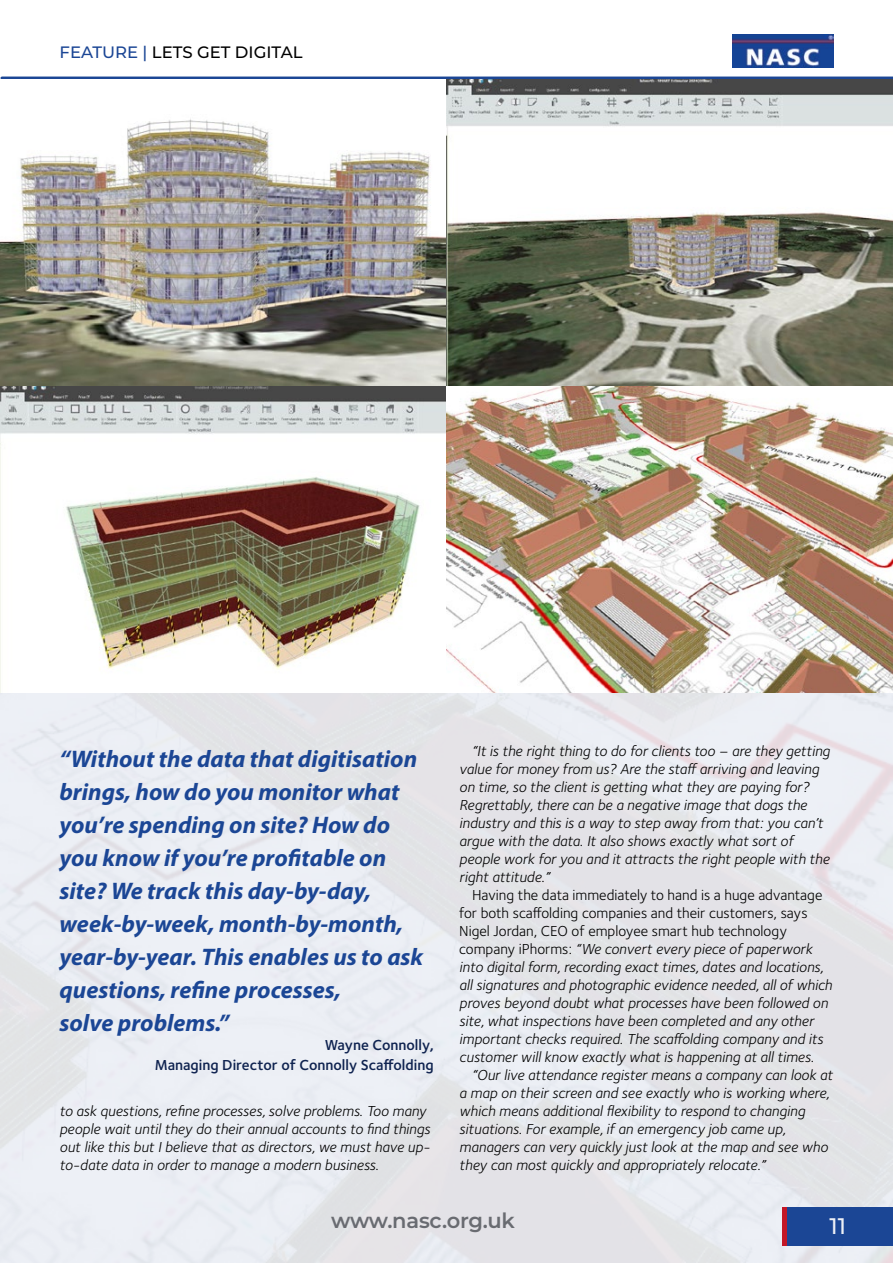
<style>
.page{position:relative;width:893px;height:1263px;background:#fff}
.page>*{position:absolute;margin:0;border:0;box-sizing:border-box;transform-origin:0 0}
.t1{font:italic 700 24px/33px "Myriad Pro";color:#1b4695}
.t2{font:100 22.5px "Montserrat";color:#fff}
.t3{font:100 21px "Montserrat";letter-spacing:-.01em;color:#706f6f}
.t4{font:500 16.5px "Montserrat";color:#000}
.t5{font:italic 15px/18px "Foundry Sterling";color:#000}
.t6{font:600 15px/19.5px "Foundry Sterling";color:#0f2350;text-align:right}
.s1{color:#1b4695}
.s2{font-style:normal}
</style>
<div class="page">
<img style="left:733px;top:34px;width:100px;height:33px">
<hr style="left:2px;top:77px;width:891px;height:3px;background:#1b4695">
<div style="left:0;top:80px;width:893px;height:1183px;background:#e7e9ef"></div>
<img style="left:0;top:80px;width:893px;height:613px">
<p class="t4" style="left:60px;top:41px;width:244px"><span class="s1">FEATURE |</span> LETS GET DIGITAL</p>
<p class="t1" style="left:60px;top:741px;width:365px">“Without the data that digitisation brings, how do you monitor what you’re spending on site? How do you know if you’re profitable on site? We track this day-by-day, week-by-week, month-by-month, year-by-year. This enables us to ask questions, refine processes,<br>solve problems.”</p>
<p class="t6" style="left:155px;top:1036px;width:281px">Wayne Connolly,<br>Managing Director of Connolly Scaffolding</p>
<p class="t5" style="left:60px;top:1102px;width:372px">to ask questions, refine processes, solve problems. Too many people wait until they do their annual accounts to find things out like this but I believe that as directors, we must have up&shy;to-date data in order to manage a modern business.</p>
<p class="t5" style="left:459px;top:742px;width:372px;text-indent:13px">“It is the right thing to do for clients too – are they getting value for money from us? Are the staff arriving and leaving on time, so the client is getting what they are paying for?<br>Regrettably, there can be a negative image that dogs the industry and this is a way to step away from that: you can’t argue with the data. It also shows exactly what sort of people work for you and it attracts the right people with the right attitude.”</p>
<p class="t5" style="left:459px;top:886px;width:374px;text-indent:13px"><span class="s2">Having the data immediately to hand is a huge advantage for both scaffolding companies and their customers, says Nigel Jordan, CEO of employee smart hub technology company iPhorms:</span> “We convert every piece of paperwork into digital form, recording exact times, dates and locations, all signatures and photographic evidence needed, all of which proves beyond doubt what processes have been followed on site, what inspections have been completed and any other important checks required. The scaffolding company and its customer will know exactly what is happening at all times.</p>
<p class="t5" style="left:459px;top:1066px;width:375px;text-indent:13px">“Our live attendance register means a company can look at a map on their screen and see exactly who is working where, which means additional flexibility to respond to changing situations. For example, if an emergency job came up, managers can very quickly just look at the map and see who they can most quickly and appropriately relocate.”</p>
<h3 class="t3" style="left:331px;top:1206px;width:185px">www.nasc.org.uk</h3>
<h2 class="t2" style="left:829px;top:1211px;width:18px">11</h2>
</div>
